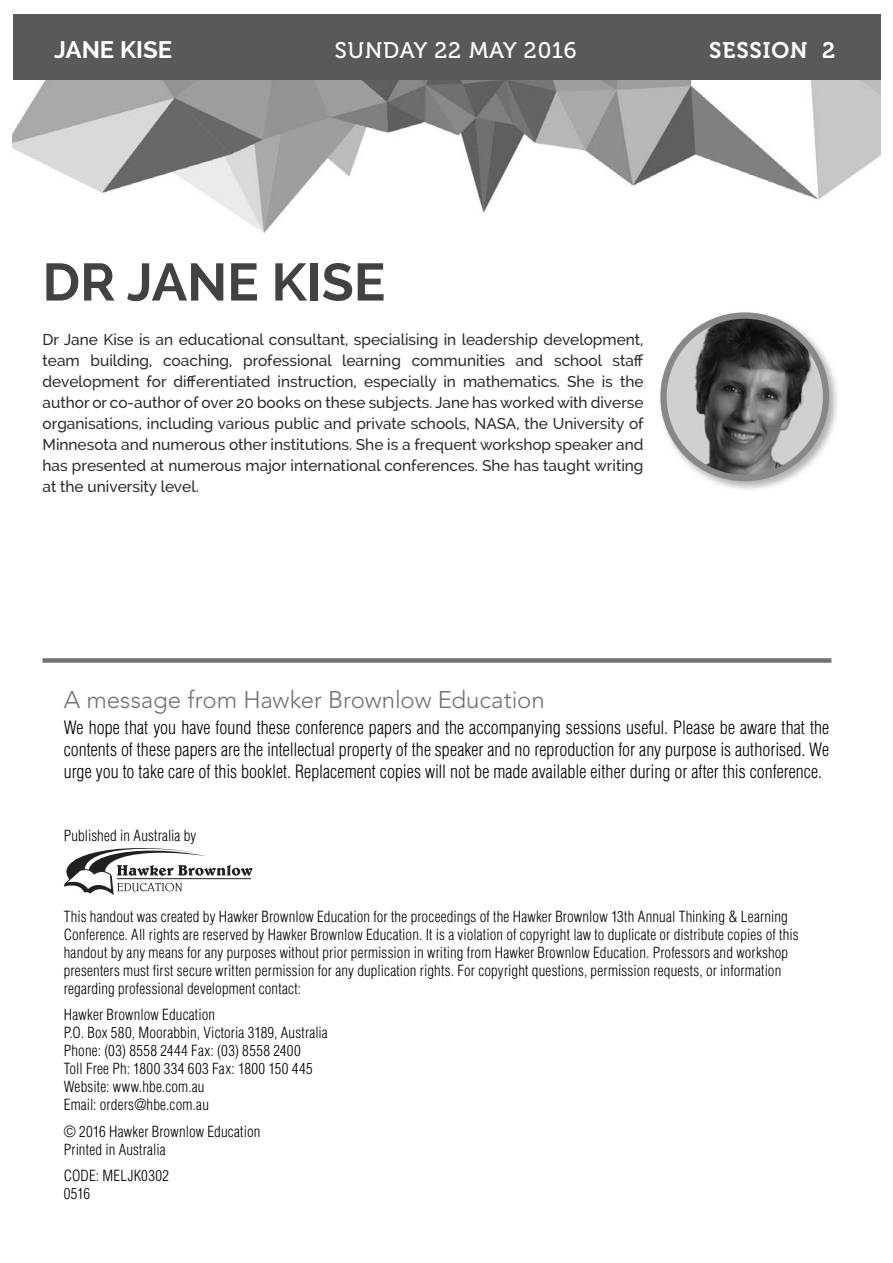
<style>
.page{position:relative;width:893px;height:1263px;background:#fff}
.page>*{position:absolute;margin:0;border:0;box-sizing:border-box;transform-origin:0 0}
.t1{font:700 52.5px "Raleway";color:#424242}
.t2{font:300 24px "Avenir LT Std";letter-spacing:-.005em;color:#717171}
.t3{font:700 24px "Raleway";color:#fff}
.t4{font:22.5px "Museo 500";letter-spacing:.04em;color:#fff}
.t5{font:22.5px "Museo 700";letter-spacing:.04em;color:#fff}
.t6{font:300 condensed 18px/21.6px "Helvetica LT Std";color:#000;text-align:justify}
.t7{font:500 15.75px/21px "Raleway";color:#2b2b2b;text-align:justify}
.t8{font:300 condensed 15px/18px "Helvetica LT Std";letter-spacing:.01em;color:#000}
</style>
<div class="page">
<img style="left:13px;top:79px;width:867px;height:153px">
<svg style="left:64px;top:848px;width:189px;height:47px"></svg>
<hr style="left:117px;top:878px;width:134px;height:1px;background:#231f20">
<div style="left:43px;top:658px;width:788px;height:5px;background:#717171"></div>
<div style="left:13px;top:14px;width:867px;height:65px;background:#595959"></div>
<img style="left:660px;top:313px;width:177px;height:177px">
<img style="left:663px;top:316px;width:163px;height:162px;border-radius:81px">
<div style="left:660px;top:312px;width:169px;height:169px;border:6px solid #888;border-radius:50%"></div>
<h2 class="t3" style="left:54px;top:36px;width:120px">JANE KISE</h2>
<h3 class="t4" style="left:335px;top:42px;width:243px">SUNDAY 22 MAY 2016</h3>
<h3 class="t5" style="left:709px;top:42px;width:128px">SESSION 2</h3>
<h1 class="t1" style="left:43px;top:252px;width:344px">DR JANE KISE</h1>
<p class="t7" style="left:43px;top:329px;width:603px">Dr Jane Kise is an educational consultant, specialising in leadership development, team building, coaching, professional learning communities and school staff development for differentiated instruction, especially in mathematics. She is the author or co-author of over 20 books on these subjects. Jane has worked with diverse organisations, including various public and private schools, NASA, the University of Minnesota and numerous other institutions. She is a frequent workshop speaker and has presented at numerous major international conferences. She has taught writing at the university level.</p>
<h2 class="t2" style="left:64px;top:688px;width:482px">A message from Hawker Brownlow Education</h2>
<p class="t6" style="left:64px;top:719px;width:767px">We hope that you have found these conference papers and the accompanying sessions useful. Please be aware that the contents of these papers are the intellectual property of the speaker and no reproduction for any purpose is authorised. We urge you to take care of this booklet. Replacement copies will not be made available either during or after this conference.</p>
<p class="t8" style="left:64px;top:828px;width:134px">Published in Australia by</p>
<p class="t8" style="left:64px;top:909px;width:736px">This handout was created by Hawker Brownlow Education for the proceedings of the Hawker Brownlow 13th Annual Thinking &amp; Learning Conference. All rights are reserved by Hawker Brownlow Education. It is a violation of copyright law to duplicate or distribute copies of this handout by any means for any purposes without prior permission in writing from Hawker Brownlow Education. Professors and workshop presenters must first secure written permission for any duplication rights. For copyright questions, permission requests, or information regarding professional development contact:</p>
<p class="t8" style="left:64px;top:1008px;width:265px">Hawker Brownlow Education<br>P.O. Box 580, Moorabbin, Victoria 3189, Australia Phone: (03) 8558 2444 Fax: (03) 8558 2400<br>Toll Free Ph: 1800 334 603 Fax: 1800 150 445<br>Website: www.hbe.com.au<br>Email: orders@hbe.com.au</p>
<p class="t8" style="left:64px;top:1124px;width:198px">© 2016 Hawker Brownlow Education<br>Printed in Australia</p>
<p class="t8" style="left:64px;top:1169px;width:107px">CODE: MELJK0302<br>0516</p>
</div>
